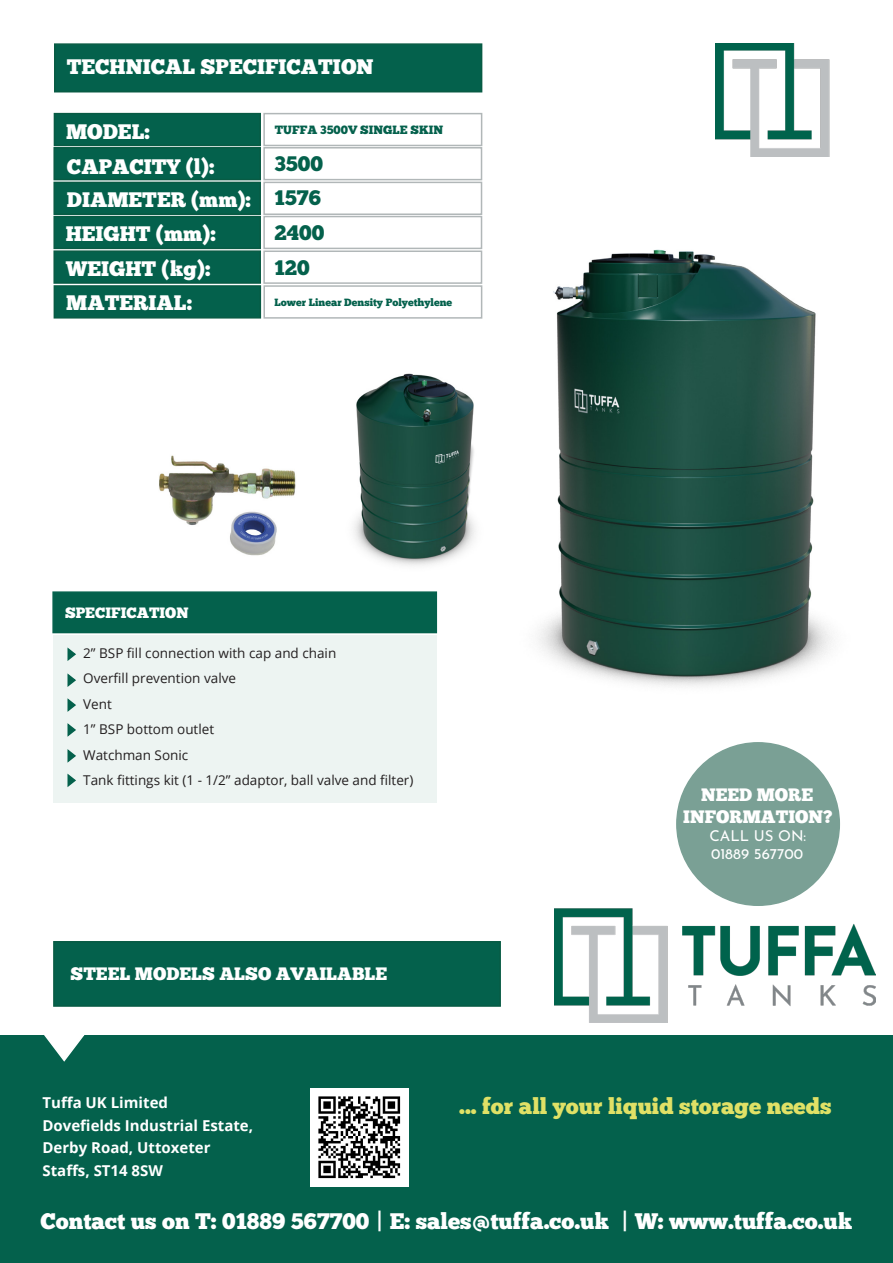
<style>
.page{position:relative;width:893px;height:1263px;background:#fff}
.page>*{position:absolute;margin:0;border:0;box-sizing:border-box;transform-origin:0 0}
.t1{font:22.5px "Chunk Five";color:#fff}
.t2{font:22.5px "Chunk Five";color:#e0e166}
.t3{font:21px/34.2px "Chunk Five";color:#fff}
.t4{font:21px "Chunk Five";color:#04614c}
.t5{font:18px/21.6px "Chunk Five";color:#fff;text-align:center}
.t6{font:700 15px/22.5px "Open Sans";color:#fff}
.t7{font:15px/18px "Josefin Sans";color:#fff}
.t8{font:15px "Chunk Five";color:#fff}
.t9{font:13.5px/25.5px "Open Sans";color:#231f20}
.t10{font:12px "Chunk Five";color:#04614c}
.t11{font:10.5px "Chunk Five";color:#04614c}
</style>
<div class="page">
<img style="left:555px;top:908px;width:321px;height:115px">
<img style="left:716px;top:43px;width:114px;height:113px">
<div style="left:53px;top:147px;width:208px;height:33px;background:#04614c"></div>
<div style="left:263px;top:147px;width:219px;height:33px;border:2px solid #b1b7b8"></div>
<div style="left:53px;top:182px;width:208px;height:33px;background:#04614c"></div>
<div style="left:263px;top:182px;width:219px;height:33px;border:2px solid #b1b7b8"></div>
<div style="left:53px;top:216px;width:208px;height:33px;background:#04614c"></div>
<div style="left:263px;top:216px;width:219px;height:33px;border:2px solid #b1b7b8"></div>
<div style="left:53px;top:250px;width:208px;height:34px;background:#04614c;border:2px solid #085b44"></div>
<div style="left:263px;top:250px;width:219px;height:34px;border:2px solid #b1b7b8"></div>
<div style="left:54px;top:43px;width:428px;height:49px;background:#04614c;border:2px solid #085b44"></div>
<div style="left:0;top:1035px;width:893px;height:228px;background:#04614c"></div>
<div style="left:53px;top:941px;width:448px;height:66px;background:#04614c;border:2px solid #085b44"></div>
<svg style="left:44px;top:1035px;width:41px;height:27px"></svg>
<div style="left:54px;top:285px;width:207px;height:34px;background:#04614c;border:2px solid #085b44"></div>
<div style="left:263px;top:285px;width:219px;height:34px;border:2px solid #b1b7b8"></div>
<div style="left:54px;top:113px;width:207px;height:33px;background:#04614c"></div>
<div style="left:263px;top:113px;width:219px;height:33px;border:2px solid #b1b7b8"></div>
<img style="left:310px;top:1088px;width:99px;height:99px">
<div style="left:677px;top:743px;width:162px;height:162px;background:#7aa095;border-radius:50%"></div>
<div style="left:52px;top:591px;width:385px;height:42px;background:#04614c;border:2px solid #04614c"></div>
<div style="left:53px;top:634px;width:383px;height:168px;background:#edf4f2"></div>
<svg style="left:67px;top:647px;width:9px;height:14px"></svg>
<svg style="left:67px;top:673px;width:9px;height:14px"></svg>
<svg style="left:67px;top:698px;width:9px;height:14px"></svg>
<svg style="left:67px;top:723px;width:9px;height:14px"></svg>
<svg style="left:67px;top:749px;width:9px;height:14px"></svg>
<svg style="left:67px;top:773px;width:9px;height:14px"></svg>
<img style="left:354px;top:373px;width:122px;height:193px">
<img style="left:538px;top:249px;width:295px;height:437px">
<img style="left:159px;top:455px;width:137px;height:101px">
<h2 class="t3" style="left:67px;top:50px;width:308px">TECHNICAL SPECIFICATION</h2>
<h2 class="t3" style="left:66px;top:115px;width:85px">MODEL:</h2>
<h2 class="t3" style="left:66px;top:149px;width:187px">CAPACITY (l):<br>DIAMETER (mm):<br>HEIGHT (mm):<br>WEIGHT (kg):</h2>
<h2 class="t3" style="left:66px;top:285px;width:127px">MATERIAL:</h2>
<p class="t10" style="left:275px;top:123px;width:170px">TUFFA 3500V SINGLE SKIN</p>
<p class="t4" style="left:274px;top:151px;width:50px">3500</p>
<p class="t4" style="left:274px;top:186px;width:48px">1576</p>
<p class="t4" style="left:274px;top:220px;width:51px">2400</p>
<p class="t4" style="left:274px;top:255px;width:37px">120</p>
<p class="t11" style="left:274px;top:296px;width:179px">Lower Linear Density Polyethylene</p>
<p class="t8" style="left:65px;top:603px;width:125px">SPECIFICATION</p>
<p class="t9" style="left:83px;top:640px;width:332px">2” BSP fill connection with cap and chain<br>Overfill prevention valve<br>Vent<br>1” BSP bottom outlet<br>Watchman Sonic<br>Tank fittings kit (1 - 1/2” adaptor, ball valve and filter)</p>
<h3 class="t5" style="left:71px;top:963px;width:318px">STEEL MODELS ALSO AVAILABLE</h3>
<h3 class="t5" style="left:683px;top:784px;width:151px">NEED MORE<br>INFORMATION?</h3>
<p class="t7" style="left:709px;top:825px;width:98px">CALL US ON:<br>01889 567700</p>
<h1 class="t2" style="left:459px;top:1092px;width:374px">... for all your liquid storage needs</h1>
<p class="t6" style="left:43px;top:1091px;width:212px">Tuffa UK Limited<br>Dovefields Industrial Estate,<br>Derby Road, Uttoxeter<br>Staffs, ST14 8SW</p>
<h1 class="t1" style="left:41px;top:1207px;width:813px">Contact us on T: 01889 567700 | E: sales@tuffa.co.uk | W: www.tuffa.co.uk</h1>
</div>
